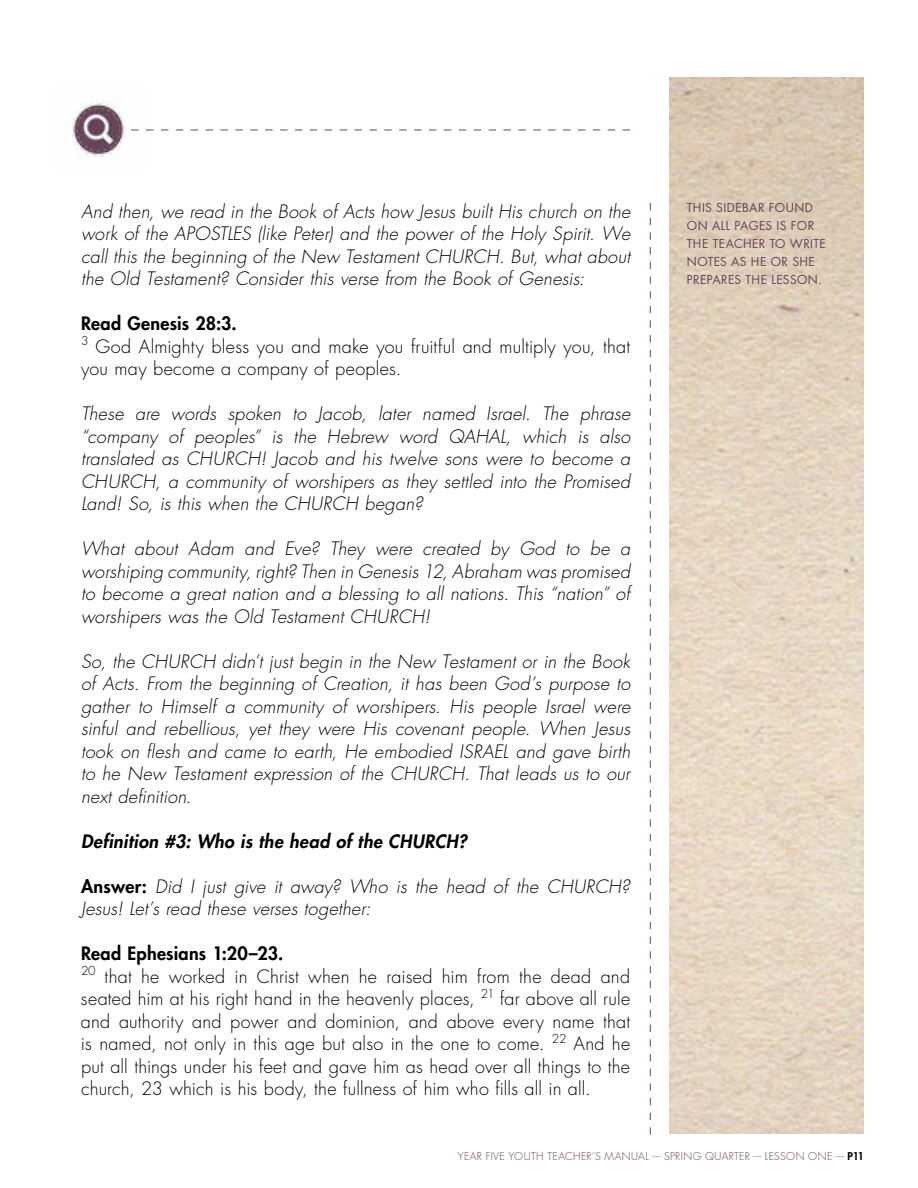
<style>
.page{position:relative;width:918px;height:1188px;background:#fff}
.page>*{position:absolute;margin:0;border:0;box-sizing:border-box;transform-origin:0 0}
.t1{font:italic 300 18px/22.5px "Futura Std";letter-spacing:.015em;color:#000;text-align:justify}
.t2{font:300 18px/22.5px "Futura Std";letter-spacing:.01em;color:#000}
.t3{font:italic 800 18px "Futura Std";letter-spacing:.02em;color:#000}
.t4{font:12px/18px "Futura Std";letter-spacing:.035em;color:#664559}
.t5{font:300 10.5px "Futura Std";letter-spacing:.04em;color:#664559}
.s1{font-weight:800}
.s2{font-weight:800;font-style:normal}
.s3{font-weight:800;color:#000}
</style>
<div class="page">
<svg style="left:650px;top:203px;width:1px;height:932px"></svg>
<svg style="left:146px;top:130px;width:484px;height:1px"></svg>
<img style="left:72px;top:100px;width:67px;height:57px">
<p class="t1" style="left:81px;top:201px;width:551px">And then, we read in the Book of Acts how Jesus built His church on the work of the APOSTLES (like Peter) and the power of the Holy Spirit. We call this the beginning of the New Testament CHURCH. But, what about the Old Testament? Consider this verse from the Book of Genesis:</p>
<p class="t2" style="left:81px;top:313px;width:551px"><span class="s1">Read Genesis 28:3.<br></span><sup>3</sup> God Almighty bless you and make you fruitful and multiply you, that you may become a company of peoples.</p>
<p class="t1" style="left:81px;top:403px;width:551px">These are words spoken to Jacob, later named Israel. The phrase “company of peoples” is the Hebrew word QAHAL, which is also translated as CHURCH! Jacob and his twelve sons were to become a CHURCH, a community of worshipers as they settled into the Promised Land! So, is this when the CHURCH began?</p>
<p class="t1" style="left:81px;top:538px;width:551px">What about Adam and Eve? They were created by God to be a worshiping community, right? Then in Genesis 12, Abraham was promised to become a great nation and a blessing to all nations. This “nation” of worshipers was the Old Testament CHURCH!</p>
<p class="t1" style="left:81px;top:651px;width:551px">So, the CHURCH didn’t just begin in the New Testament or in the Book of Acts. From the beginning of Creation, it has been God’s purpose to gather to Himself a community of worshipers. His people Israel were sinful and rebellious, yet they were His covenant people. When Jesus took on flesh and came to earth, He embodied ISRAEL and gave birth to he New Testament expression of the CHURCH. That leads us to our next definition.</p>
<p class="t3" style="left:81px;top:830px;width:387px">Definition #3: Who is the head of the CHURCH?</p>
<p class="t1" style="left:81px;top:876px;width:551px"><span class="s2">Answer:</span> Did I just give it away? Who is the head of the CHURCH?<br>Jesus! Let’s read these verses together:</p>
<p class="t2" style="left:81px;top:943px;width:551px"><span class="s1">Read Ephesians 1:20–23.<br></span><sup>20</sup> that he worked in Christ when he raised him from the dead and seated him at his right hand in the heavenly places, <sup>21</sup> far above all rule and authority and power and dominion, and above every name that is named, not only in this age but also in the one to come. <sup>22</sup> And he put all things under his feet and gave him as head over all things to the church, 23 which is his body, the fullness of him who fills all in all.</p>
<p class="t4" style="left:687px;top:199px;width:141px">THIS SIDEBAR FOUND<br>ON ALL PAGES IS FOR<br>THE TEACHER TO WRITE<br>NOTES AS HE OR SHE<br>PREPARES THE LESSON.</p>
<p class="t5" style="left:458px;top:1150px;width:408px">YEAR FIVE YOUTH TEACHER’S MANUAL --- SPRING QUARTER --- LESSON ONE --- <span class="s3">P11</span></p>
</div>
